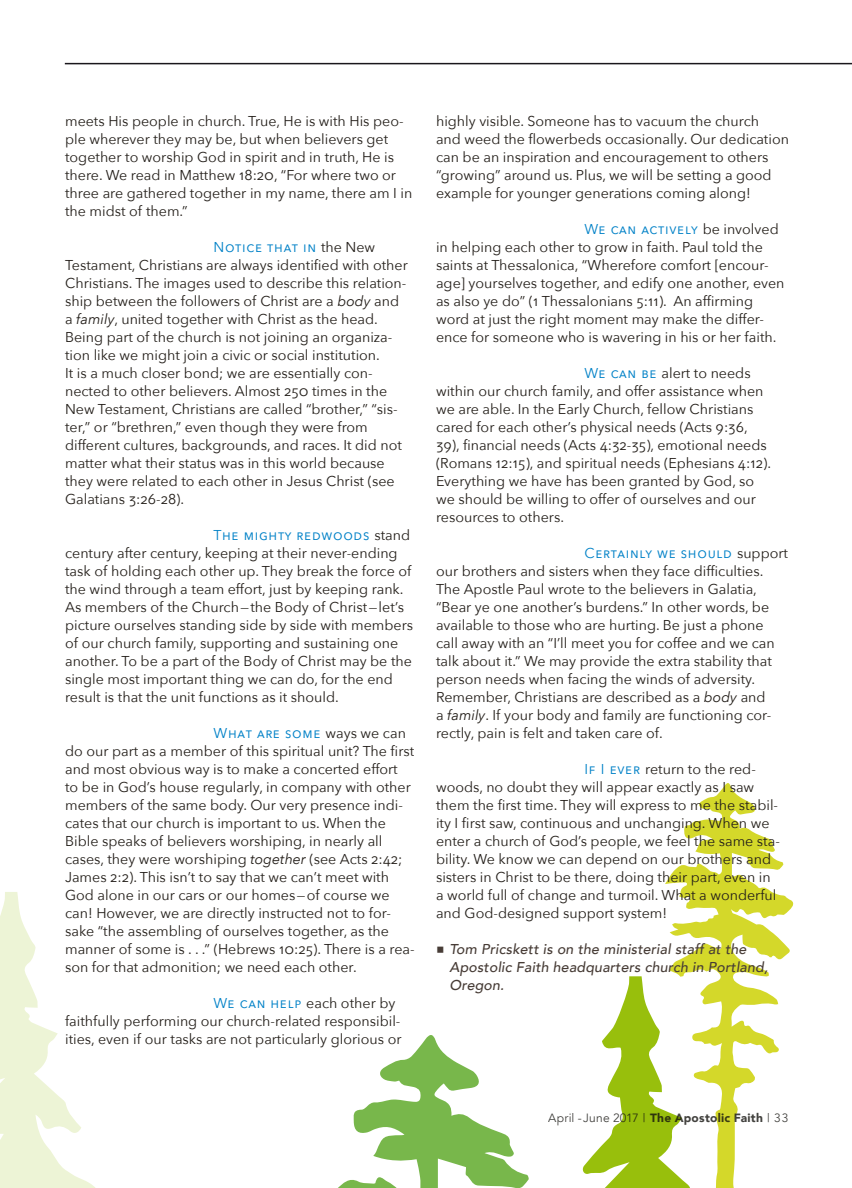
<style>
.page{position:relative;width:852px;height:1188px;background:#fff}
.page>*{position:absolute;margin:0;border:0;box-sizing:border-box;transform-origin:0 0}
.t1{font:14.25px/18px "Avenir Next";color:#231e19}
.t2{font:italic 500 14.25px/18px "Avenir";letter-spacing:.01em;color:#473c36}
.t3{font:900 12px "Avenir";letter-spacing:.02em;color:#13120e}
.s1{color:#0081c7}
.s2{font-style:italic}
.s3{font-family:"Minion Pro";font-weight:400;font-style:normal;font-size:21px}
.s4{font-weight:400}
</style>
<div class="page">
<svg style="left:338px;top:1035px;width:137px;height:153px"></svg>
<svg style="left:665px;top:783px;width:129px;height:193px"></svg>
<svg style="left:475px;top:976px;width:304px;height:212px"></svg>
<svg style="left:0;top:892px;width:96px;height:296px"></svg>
<hr style="left:65px;top:63px;width:787px;height:1px;background:#1a171c">
<p class="t1" style="left:65px;top:111px;width:349px">meets His people in church. True, He is with His peo&shy;ple wherever they may be, but when believers get together to worship God in spirit and in truth, He is there. We read in Matthew 18:20, “For where two or three are gathered together in my name, there am I in the midst of them.”</p>
<p class="t1" style="left:65px;top:237px;width:344px;text-indent:148px"><span class="s1">Notice that in</span> the New Testament, Christians are always identified with other Christians. The images used to describe this relation&shy;ship between the followers of Christ are a <span class="s2">body</span> and a <span class="s2">family</span>, united together with Christ as the head.<br>Being part of the church is not joining an organiza&shy;tion like we might join a civic or social institution.<br>It is a much closer bond; we are essentially con&shy;nected to other believers. Almost 250 times in the New Testament, Christians are called “brother,” “sis&shy;ter,” or “brethren,” even though they were from different cultures, backgrounds, and races. It did not matter what their status was in this world because they were related to each other in Jesus Christ (see Galatians 3:26-28).</p>
<p class="t1" style="left:65px;top:525px;width:350px;text-indent:148px"><span class="s1">The mighty redwoods</span> stand century after century, keeping at their never-ending task of holding each other up. They break the force of the wind through a team effort, just by keeping rank.<br>As members of the Church—the Body of Christ—let’s picture ourselves standing side by side with members of our church family, supporting and sustaining one another. To be a part of the Body of Christ may be the single most important thing we can do, for the end result is that the unit functions as it should.</p>
<p class="t1" style="left:65px;top:723px;width:351px;text-indent:148px"><span class="s1">What are some</span> ways we can do our part as a member of this spiritual unit? The first and most obvious way is to make a concerted effort<br>to be in God’s house regularly, in company with other members of the same body. Our very presence indi&shy;cates that our church is important to us. When the Bible speaks of believers worshiping, in nearly all cases, they were worshiping <span class="s2">together</span> (see Acts 2:42; James 2:2). This isn’t to say that we can’t meet with God alone in our cars or our homes—of course we can! However, we are directly instructed not to for&shy;sake “the assembling of ourselves together, as the manner of some is . . .” (Hebrews 10:25). There is a rea&shy;son for that admonition; we need each other.</p>
<p class="t1" style="left:65px;top:993px;width:338px;text-indent:148px"><span class="s1">We can help</span> each other by faithfully performing our church-related responsibil&shy;ities, even if our tasks are not particularly glorious or</p>
<p class="t1" style="left:436px;top:111px;width:354px">highly visible. Someone has to vacuum the church<br>and weed the flowerbeds occasionally. Our dedication can be an inspiration and encouragement to others “growing” around us. Plus, we will be setting a good example for younger generations coming along!</p>
<p class="t1" style="left:436px;top:219px;width:350px;text-indent:148px"><span class="s1">We can actively</span> be involved in helping each other to grow in faith. Paul told the saints at Thessalonica, “Wherefore comfort [encour&shy;age] yourselves together, and edify one another, even as also ye do” (1 Thessalonians 5:11). An affirming word at just the right moment may make the differ&shy;ence for someone who is wavering in his or her faith.</p>
<p class="t1" style="left:436px;top:363px;width:337px;text-indent:148px"><span class="s1">We can be</span> alert to needs within our church family, and offer assistance when we are able. In the Early Church, fellow Christians cared for each other’s physical needs (Acts 9:36, 39), financial needs (Acts 4:32-35), emotional needs (Romans 12:15), and spiritual needs (Ephesians 4:12).<br>Everything we have has been granted by God, so we should be willing to offer of ourselves and our resources to others.</p>
<p class="t1" style="left:436px;top:543px;width:353px;text-indent:148px"><span class="s1">Certainly we should</span> support our brothers and sisters when they face difficulties.<br>The Apostle Paul wrote to the believers in Galatia, “Bear ye one another’s burdens.” In other words, be available to those who are hurting. Be just a phone call away with an “I’ll meet you for coffee and we can talk about it.” We may provide the extra stability that person needs when facing the winds of adversity.<br>Remember, Christians are described as a <span class="s2">body</span> and<br>a <span class="s2">family</span>. If your body and family are functioning cor&shy;rectly, pain is felt and taken care of.</p>
<p class="t1" style="left:436px;top:759px;width:345px;text-indent:148px"><span class="s1">If I ever</span> return to the red&shy;woods, no doubt they will appear exactly as I saw them the first time. They will express to me the stabil&shy;ity I first saw, continuous and unchanging. When we enter a church of God’s people, we feel the same sta&shy;bility. We know we can depend on our brothers and sisters in Christ to be there, doing their part, even in a world full of change and turmoil. What a wonderful and God-designed support system!</p>
<p class="t2" style="left:450px;top:940px;width:320px;text-indent:-14px"><span class="s3">■</span> Tom Pricskett is on the ministerial staff at the<br>Apostolic Faith headquarters church in Portland,<br>Oregon.</p>
<p class="t3" style="left:548px;top:1107px;width:242px"><span class="s4">April - June 2017 |</span> The Apostolic Faith <span class="s4">| 33</span></p>
</div>
